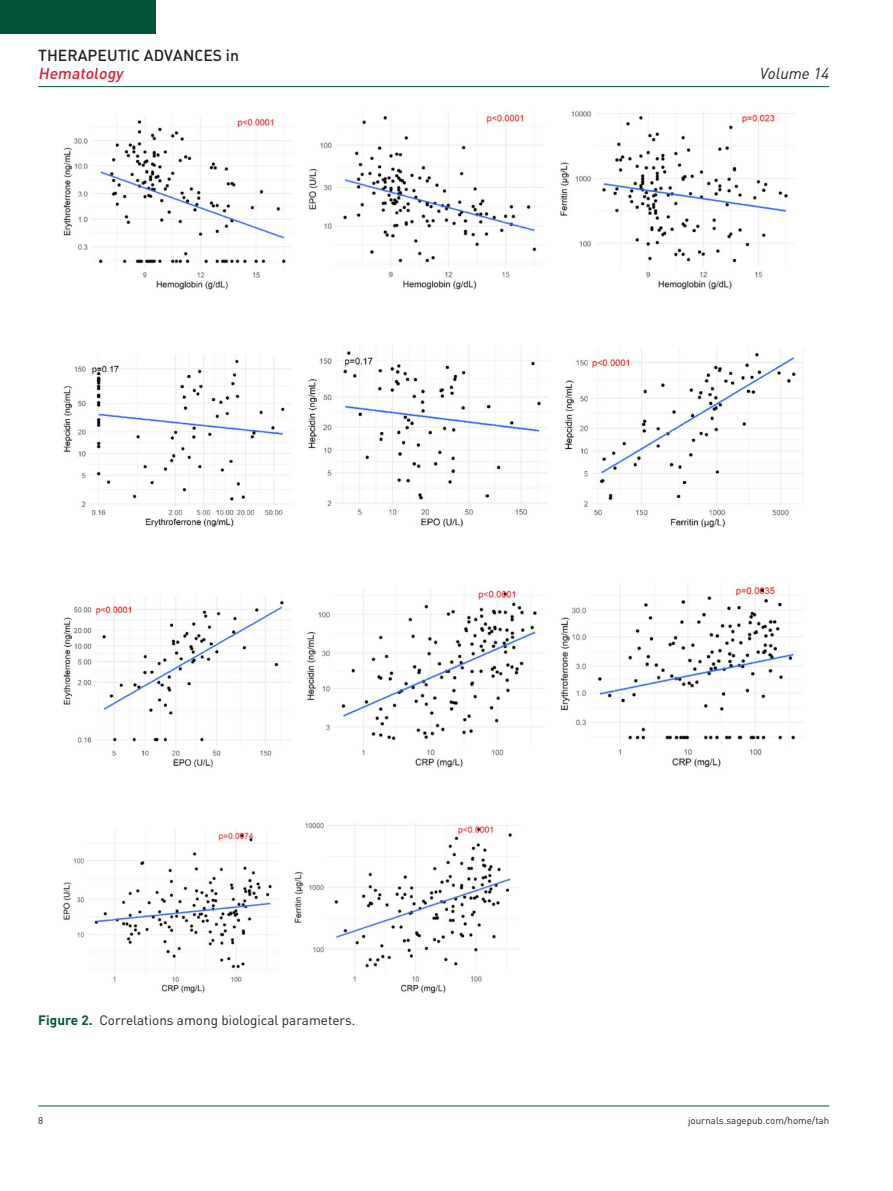
<style>
.page{position:relative;width:893px;height:1191px;background:#fff}
.page>*{position:absolute;margin:0;border:0;box-sizing:border-box;transform-origin:0 0}
.t1{font:15.75px "DIN Medium Alternate";color:#231f20}
.t2{font:italic 15.75px "DIN Medium Alternate";color:#d61f2f}
.t3{font:italic 15.75px "DIN";color:#231f20}
.t4{font:13.5px "DIN";color:#231f20}
.t5{font:9.75px "DIN";color:#231f20}
.s1{font-weight:700;color:#015436}
</style>
<div class="page">
<hr style="left:38px;top:86px;width:791px;height:1px;background:#015436">
<hr style="left:38px;top:1105px;width:791px;height:1px;background:#015436">
<div style="left:0;top:0;width:155px;height:34px;background:#015436"></div>
<img style="left:62px;top:111px;width:741px;height:883px">
<p class="t1" style="left:38px;top:45px;width:202px">THERAPEUTIC ADVANCES IN</p>
<p class="t2" style="left:38px;top:63px;width:86px">Hematology</p>
<p class="t4" style="left:38px;top:1012px;width:319px"><span class="s1">Figure 2.</span> Correlations among biological parameters.</p>
<p class="t3" style="left:760px;top:63px;width:71px">Volume 14</p>
<p class="t5" style="left:38px;top:1114px;width:7px">8</p>
<p class="t5" style="left:688px;top:1114px;width:143px">journals.sagepub.com/home/tah</p>
</div>
